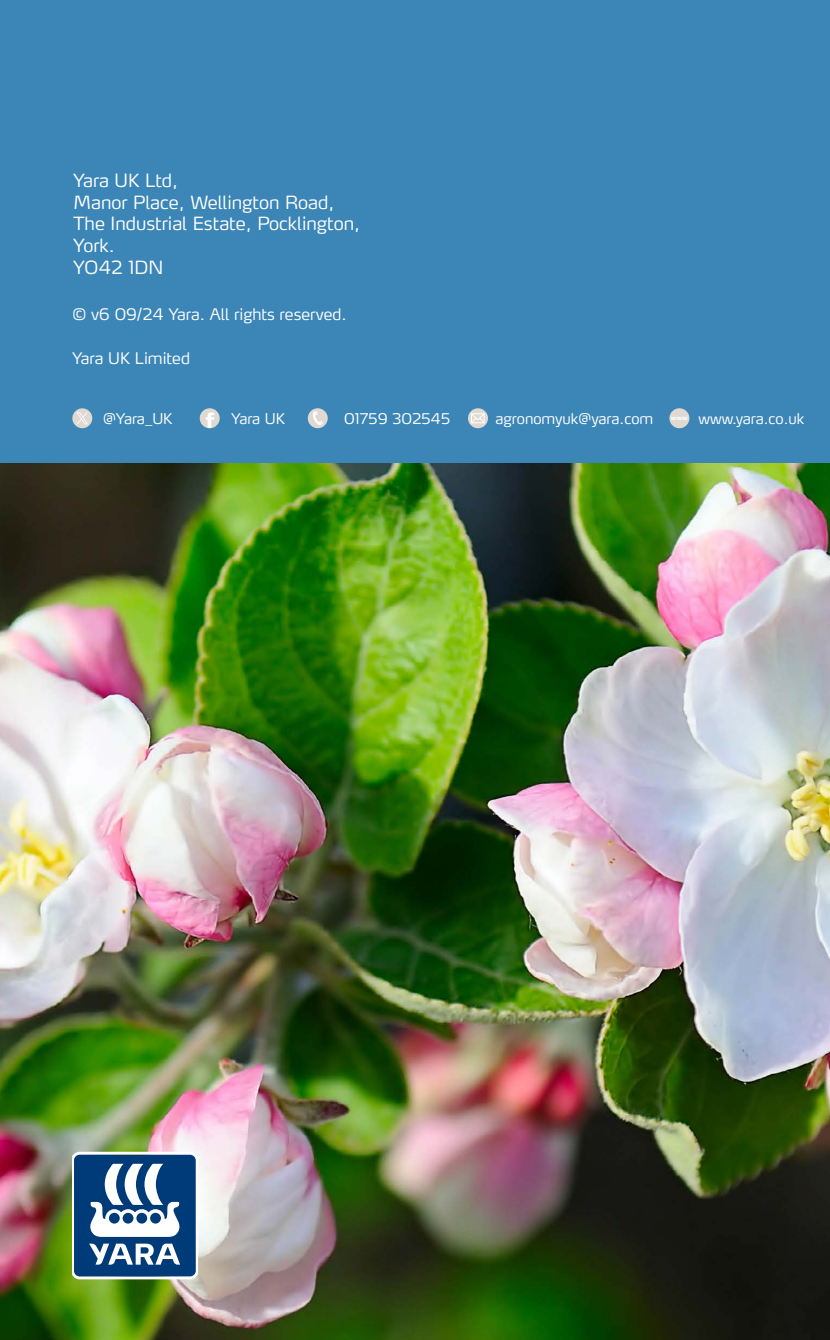
<style>
.page{position:relative;width:830px;height:1340px;background:#fff}
.page>*{position:absolute;margin:0;border:0;box-sizing:border-box;transform-origin:0 0}
.t1{font:800 20.7px "Max OT";color:#fff}
.t2{font:300 18px "Yara Max LF";color:#fff}
.t3{font:300 15.75px "Yara Max LF";color:#fff}
.t4{font:300 14.62px "Yara Max LF";color:#fff}
.t5{font:700 6.3px "Yara Max LF";color:#fff}
</style>
<div class="page">
<img style="left:0;top:462px;width:829px;height:877px">
<div style="left:0;top:0;width:829px;height:462px;background:#3c86b7"></div>
<div style="left:669px;top:408px;width:20px;height:20px;background:#dfd9d1;border-radius:50%"></div>
<div style="left:200px;top:408px;width:19px;height:20px;background:#dfd9d1;border-radius:50%"></div>
<svg style="left:468px;top:408px;width:19px;height:20px"></svg>
<svg style="left:470px;top:413px;width:14px;height:10px"></svg>
<svg style="left:307px;top:408px;width:20px;height:20px"></svg>
<svg style="left:312px;top:411px;width:11px;height:14px"></svg>
<svg style="left:72px;top:1151px;width:125px;height:144px"></svg>
<div style="left:72px;top:408px;width:20px;height:20px;background:#dfd9d1;border-radius:50%"></div>
<svg style="left:76px;top:412px;width:12px;height:12px"></svg>
<p class="t2" style="left:73px;top:169px;width:106px">Yara UK Ltd,</p>
<p class="t2" style="left:73px;top:191px;width:262px">Manor Place, Wellington Road,</p>
<p class="t2" style="left:73px;top:213px;width:288px">The Industrial Estate, Pocklington,</p>
<p class="t2" style="left:73px;top:234px;width:43px">York.</p>
<p class="t2" style="left:73px;top:256px;width:91px">YO42 1DN</p>
<p class="t3" style="left:72px;top:305px;width:276px">© v6 09/24 Yara. All rights reserved.</p>
<p class="t3" style="left:72px;top:348px;width:119px">Yara UK Limited</p>
<p class="t1" style="left:205px;top:406px;width:11px">f</p>
<p class="t4" style="left:344px;top:409px;width:107px">01759 302545</p>
<p class="t4" style="left:495px;top:409px;width:159px">agronomyuk@yara.com</p>
<p class="t4" style="left:698px;top:409px;width:107px">www.yara.co.uk</p>
<p class="t4" style="left:103px;top:409px;width:71px">@Yara_UK</p>
<p class="t4" style="left:231px;top:409px;width:55px">Yara UK</p>
<p class="t5" style="left:670px;top:413px;width:18px">www</p>
</div>
